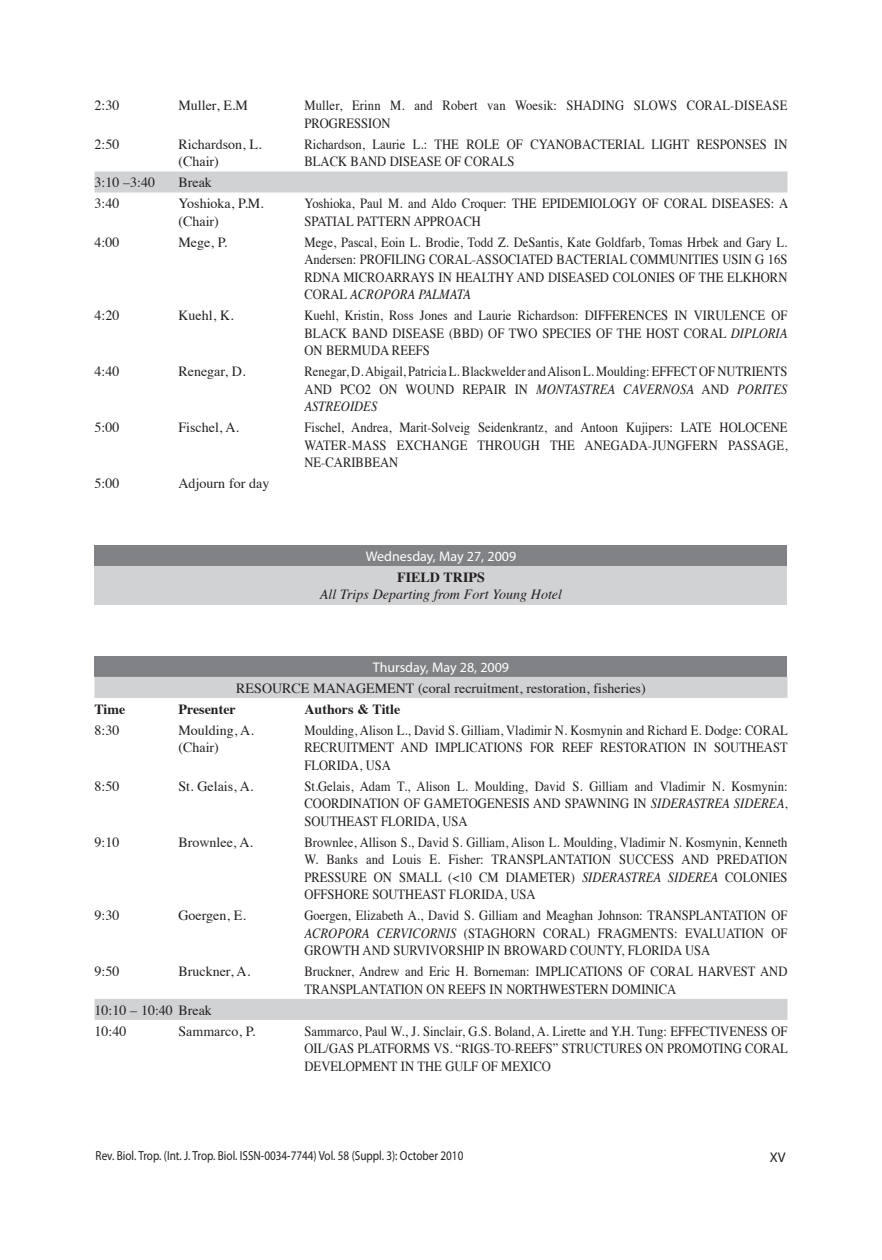
<style>
.page{position:relative;width:882px;height:1260px;background:#fff}
.page>*{position:absolute;margin:0;border:0;box-sizing:border-box;transform-origin:0 0}
.t1{font:14px/17.5px "Times";color:#231f20;text-align:justify;scale:.9 1}
.t2{font:14px/17.5px "Times";color:#231f20}
.t3{font:14px "Myriad Pro";color:#fff}
.t4{font:700 14px "Times";color:#231f20}
.t5{font:italic 14px "Times";color:#231f20}
.t6{font:14px "Myriad Pro";color:#231f20}
.t7{font:13.12px "Myriad Pro";color:#231f20;scale:.85 1}
.s1{font-style:italic}
</style>
<div class="page">
<div style="left:94px;top:172px;width:694px;height:20px;background:#d1d2d4"></div>
<div style="left:94px;top:545px;width:694px;height:21px;background:#808285"></div>
<div style="left:94px;top:566px;width:694px;height:38px;background:#d1d2d4"></div>
<div style="left:94px;top:656px;width:694px;height:21px;background:#808285"></div>
<svg style="left:94px;top:677px;width:694px;height:343px"></svg>
<p class="t2" style="left:94px;top:96px;width:26px">2:30</p>
<p class="t2" style="left:178px;top:96px;width:71px">Muller, E.M</p>
<p class="t1" style="left:304px;top:96px;width:538px">Muller, Erinn M. and Robert van Woesik: SHADING SLOWS CORAL-DISEASE<br>PROGRESSION</p>
<p class="t2" style="left:94px;top:134px;width:26px">2:50</p>
<p class="t2" style="left:178px;top:134px;width:85px">Richardson, L. (Chair)</p>
<p class="t1" style="left:304px;top:134px;width:538px">Richardson, Laurie L.: THE ROLE OF CYANOBACTERIAL LIGHT RESPONSES IN<br>BLACK BAND DISEASE OF CORALS</p>
<p class="t2" style="left:94px;top:173px;width:62px">3:10 –3:40</p>
<p class="t2" style="left:178px;top:173px;width:35px">Break</p>
<p class="t2" style="left:94px;top:194px;width:26px">3:40</p>
<p class="t2" style="left:178px;top:194px;width:87px">Yoshioka, P.M. (Chair)</p>
<p class="t1" style="left:304px;top:194px;width:539px">Yoshioka, Paul M. and Aldo Croquer: THE EPIDEMIOLOGY OF CORAL DISEASES: A<br>SPATIAL PATTERN APPROACH</p>
<p class="t2" style="left:94px;top:232px;width:26px">4:00</p>
<p class="t2" style="left:178px;top:232px;width:50px">Mege, P.</p>
<p class="t1" style="left:304px;top:232px;width:538px">Mege, Pascal, Eoin L. Brodie, Todd Z. DeSantis, Kate Goldfarb, Tomas Hrbek and Gary L.<br>Andersen: PROFILING CORAL-ASSOCIATED BACTERIAL COMMUNITIES USIN G 16S RDNA MICROARRAYS IN HEALTHY AND DISEASED COLONIES OF THE ELKHORN CORAL <span class="s1">ACROPORA PALMATA</span></p>
<p class="t2" style="left:94px;top:306px;width:26px">4:20</p>
<p class="t2" style="left:178px;top:306px;width:57px">Kuehl, K.</p>
<p class="t1" style="left:304px;top:306px;width:538px">Kuehl, Kristin, Ross Jones and Laurie Richardson: DIFFERENCES IN VIRULENCE OF BLACK BAND DISEASE (BBD) OF TWO SPECIES OF THE HOST CORAL <span class="s1">DIPLORIA </span>ON BERMUDA REEFS</p>
<p class="t2" style="left:94px;top:362px;width:26px">4:40</p>
<p class="t2" style="left:178px;top:362px;width:69px">Renegar, D.</p>
<p class="t1" style="left:304px;top:362px;width:538px">Renegar, D.Abigail, Patricia L. Blackwelder andAlison L. Moulding: EFFECT OF NUTRIENTS AND PCO2 ON WOUND REPAIR IN <span class="s1">MONTASTREA CAVERNOSA</span> AND <span class="s1">PORITES ASTREOIDES</span></p>
<p class="t2" style="left:94px;top:418px;width:26px">5:00</p>
<p class="t2" style="left:178px;top:418px;width:62px">Fischel, A.</p>
<p class="t1" style="left:304px;top:418px;width:538px">Fischel, Andrea, Marit-Solveig Seidenkrantz, and Antoon Kujipers: LATE HOLOCENE WATER-MASS EXCHANGE THROUGH THE ANEGADA-JUNGFERN PASSAGE, NE-CARIBBEAN</p>
<p class="t2" style="left:94px;top:474px;width:26px">5:00</p>
<p class="t2" style="left:178px;top:474px;width:92px">Adjourn for day</p>
<p class="t3" style="left:366px;top:547px;width:152px">Wednesday, May 27, 2009</p>
<p class="t4" style="left:397px;top:564px;width:89px">FIELD TRIPS</p>
<p class="t5" style="left:320px;top:582px;width:244px">All Trips Departing from Fort Young Hotel</p>
<p class="t3" style="left:373px;top:658px;width:138px">Thursday, May 28, 2009</p>
<p class="t2" style="left:236px;top:678px;width:411px">RESOURCE MANAGEMENT (coral recruitment, restoration, fisheries)</p>
<p class="t4" style="left:95px;top:696px;width:32px">Time</p>
<p class="t4" style="left:179px;top:696px;width:59px">Presenter</p>
<p class="t4" style="left:305px;top:696px;width:97px">Authors &amp; Title</p>
<p class="t2" style="left:95px;top:720px;width:26px">8:30</p>
<p class="t2" style="left:179px;top:720px;width:77px">Moulding, A. (Chair)</p>
<p class="t1" style="left:304px;top:720px;width:539px">Moulding, Alison L., David S. Gilliam, Vladimir N. Kosmynin and Richard E. Dodge: CORAL RECRUITMENT AND IMPLICATIONS FOR REEF RESTORATION IN SOUTHEAST FLORIDA, USA</p>
<p class="t2" style="left:94px;top:776px;width:26px">8:50</p>
<p class="t2" style="left:178px;top:776px;width:76px">St. Gelais, A.</p>
<p class="t1" style="left:304px;top:776px;width:538px">St.Gelais, Adam T., Alison L. Moulding, David S. Gilliam and Vladimir N. Kosmynin:<br>COORDINATION OF GAMETOGENESIS AND SPAWNING IN <span class="s1">SIDERASTREA SIDEREA</span>, SOUTHEAST FLORIDA, USA</p>
<p class="t2" style="left:94px;top:832px;width:26px">9:10</p>
<p class="t2" style="left:178px;top:832px;width:76px">Brownlee, A.</p>
<p class="t1" style="left:304px;top:832px;width:538px">Brownlee, Allison S., David S. Gilliam, Alison L. Moulding, Vladimir N. Kosmynin, Kenneth W. Banks and Louis E. Fisher: TRANSPLANTATION SUCCESS AND PREDATION PRESSURE ON SMALL (&lt;10 CM DIAMETER) <span class="s1">SIDERASTREA SIDEREA</span> COLONIES OFFSHORE SOUTHEAST FLORIDA, USA</p>
<p class="t2" style="left:94px;top:905px;width:26px">9:30</p>
<p class="t2" style="left:178px;top:905px;width:69px">Goergen, E.</p>
<p class="t1" style="left:304px;top:905px;width:538px">Goergen, Elizabeth A., David S. Gilliam and Meaghan Johnson: TRANSPLANTATION OF <span class="s1">ACROPORA CERVICORNIS</span> (STAGHORN CORAL) FRAGMENTS: EVALUATION OF GROWTH AND SURVIVORSHIP IN BROWARD COUNTY, FLORIDA USA</p>
<p class="t2" style="left:94px;top:961px;width:26px">9:50</p>
<p class="t2" style="left:178px;top:961px;width:73px">Bruckner, A.</p>
<p class="t1" style="left:304px;top:961px;width:538px">Bruckner, Andrew and Eric H. Borneman: IMPLICATIONS OF CORAL HARVEST AND<br>TRANSPLANTATION ON REEFS IN NORTHWESTERN DOMINICA</p>
<p class="t2" style="left:94px;top:998px;width:119px;line-height:21px">10:10 – 10:40 Break<br>10:40</p>
<p class="t2" style="left:178px;top:1021px;width:78px">Sammarco, P.</p>
<p class="t1" style="left:304px;top:1021px;width:539px">Sammarco, Paul W., J. Sinclair, G.S. Boland, A. Lirette and Y.H. Tung: EFFECTIVENESS OF OIL/GAS PLATFORMS VS. “RIGS-TO-REEFS” STRUCTURES ON PROMOTING CORAL DEVELOPMENT IN THE GULF OF MEXICO</p>
<p class="t7" style="left:96px;top:1147px;width:434px">Rev. Biol. Trop. (Int. J. Trop. Biol. ISSN-0034-7744) Vol. 58 (Suppl. 3): October 2010</p>
<p class="t6" style="left:770px;top:1149px;width:17px">XV</p>
</div>
